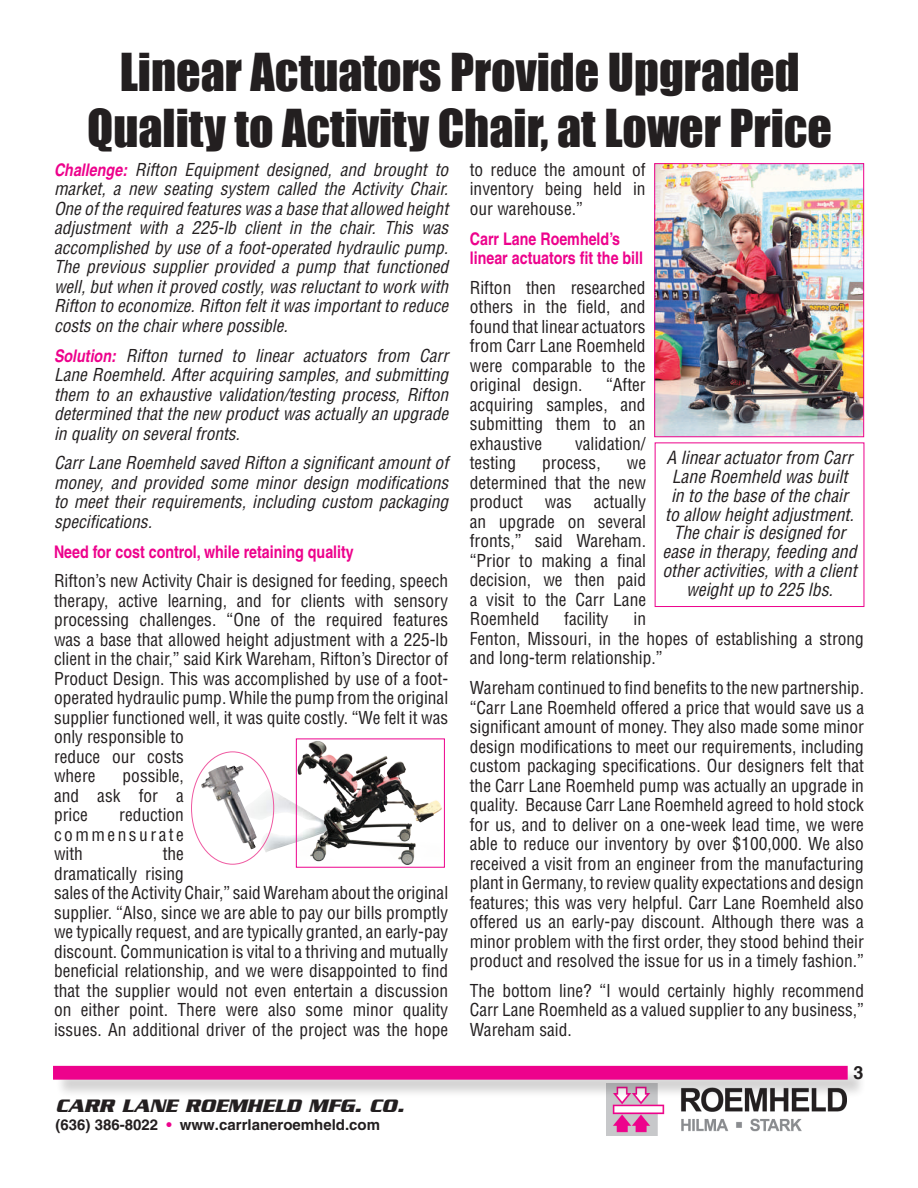
<style>
.page{position:relative;width:918px;height:1188px;background:#fff}
.page>*{position:absolute;margin:0;border:0;box-sizing:border-box;transform-origin:0 0}
.t1{font:48px/55.5px "Impact";color:#231f20;text-align:center}
.t2{font:italic 700 19.5px "Serpentine LT";color:#231f20}
.t3{font:700 18px "Helvetica";color:#231f20}
.t4{font:italic condensed 17.7px/18.9px "Helvetica LT";color:#231f20;text-align:center}
.t5{font:condensed 17.4px/19.5px "Helvetica LT";color:#231f20;text-align:justify}
.t6{font:italic condensed 17.4px/19.5px "Helvetica LT";color:#231f20;text-align:justify}
.t7{font:700 condensed 17.4px/19.5px "Helvetica LT";color:#ed028c}
.t8{font:700 15px "Helvetica LT";color:#231f20}
.s1{font-weight:700;color:#ed028c}
.s2{color:#ed028c}
</style>
<div class="page">
<img style="left:607px;top:1098px;width:239px;height:37px">
<div style="left:55px;top:1068px;width:811px;height:30px;background:#231f20;opacity:.2"></div>
<div style="left:53px;top:1066px;width:795px;height:14px;background:#ed028c"></div>
<img style="left:656px;top:165px;width:206px;height:270px">
<div style="left:654px;top:163px;width:210px;height:274px;border:1px solid #ed028c"></div>
<img style="left:257px;top:788px;width:39px;height:64px">
<img style="left:201px;top:765px;width:56px;height:85px">
<img style="left:298px;top:741px;width:144px;height:124px">
<div style="left:296px;top:739px;width:149px;height:128px;border:1px solid #ed028c"></div>
<h1 class="t1" style="left:87px;top:43px;width:746px">Linear Actuators Provide Upgraded<br>Quality to Activity Chair, at Lower Price</h1>
<p class="t6" style="left:54px;top:160px;width:396px"><span class="s1">Challenge:</span> Rifton Equipment designed, and brought to market, a new seating system called the Activity Chair.<br>One of the required features was a base that allowed height adjustment with a 225-lb client in the chair. This was accomplished by use of a foot-operated hydraulic pump.<br>The previous supplier provided a pump that functioned well, but when it proved costly, was reluctant to work with Rifton to economize. Rifton felt it was important to reduce costs on the chair where possible.</p>
<p class="t6" style="left:54px;top:345px;width:396px"><span class="s1">Solution:</span> Rifton turned to linear actuators from Carr Lane Roemheld. After acquiring samples, and submitting them to an exhaustive validation/testing process, Rifton determined that the new product was actually an upgrade in quality on several fronts.</p>
<p class="t6" style="left:54px;top:453px;width:396px">Carr Lane Roemheld saved Rifton a significant amount of money, and provided some minor design modifications to meet their requirements, including custom packaging specifications.</p>
<p class="t7" style="left:54px;top:542px;width:301px">Need for cost control, while retaining quality</p>
<p class="t5" style="left:54px;top:571px;width:396px;text-align:left">Rifton’s new Activity Chair is designed for feeding, speech therapy, active learning, and for clients with sensory processing challenges. “One of the required features was a base that allowed height adjustment with a 225-lb client in the chair,” said Kirk Wareham, Rifton’s Director of Product Design. This was accomplished by use of a foot&shy;operated hydraulic pump. While the pump from the original supplier functioned well, it was quite costly. “We felt it was only responsible to<br>reduce our costs<br>where</p>
<p class="t5" style="left:54px;top:766px;width:131px;text-indent:69px">possible, and ask for a price</p>
<p class="t5" style="left:54px;top:805px;width:131px;text-indent:65px">reduction commensurate with</p>
<p class="t5" style="left:54px;top:844px;width:396px;text-align:left;text-indent:109px">the<br>dramatically rising<br>sales of the Activity Chair,” said Wareham about the original supplier. “Also, since we are able to pay our bills promptly we typically request, and are typically granted, an early-pay discount. Communication is vital to a thriving and mutually beneficial relationship, and we were disappointed to find that the supplier would not even entertain a discussion on either point. There were also some minor quality issues. An additional driver of the project was the hope</p>
<p class="t2" style="left:56px;top:1095px;width:350px">CARR LANE ROEMHELD MFG. CO.</p>
<p class="t8" style="left:56px;top:1116px;width:326px">(636) 386-8022 <span class="s2">•</span> www.carrlaneroemheld.com</p>
<p class="t5" style="left:470px;top:160px;width:177px">to reduce the amount of inventory being held in our warehouse.”</p>
<p class="t7" style="left:470px;top:229px;width:175px">Carr Lane Roemheld’s linear actuators fit the bill</p>
<p class="t5" style="left:470px;top:278px;width:177px">Rifton then researched others in the field, and found that linear actuators from Carr Lane Roemheld were comparable to the original design.</p>
<p class="t5" style="left:470px;top:375px;width:177px;text-indent:136px">“After acquiring samples, and submitting them to an exhaustive</p>
<p class="t5" style="left:575px;top:434px;width:72px">validation/</p>
<p class="t4" style="left:662px;top:448px;width:196px">A linear actuator from Carr<br>Lane Roemheld was built<br>in to the base of the chair to allow height adjustment.<br>The chair is designed for ease in therapy, feeding and other activities, with a client weight up to 225 lbs.</p>
<p class="t5" style="left:470px;top:453px;width:48px">testing</p>
<p class="t5" style="left:542px;top:453px;width:60px">process,</p>
<p class="t5" style="left:470px;top:453px;width:178px;text-indent:157px">we determined that the new product</p>
<p class="t5" style="left:470px;top:492px;width:178px;text-indent:124px">actually an upgrade on several fronts,” said Wareham. “Prior to making a final decision, we then paid a visit to the Carr Lane Roemheld</p>
<p class="t5" style="left:545px;top:492px;width:29px">was</p>
<p class="t5" style="left:564px;top:609px;width:46px">facility</p>
<p class="t5" style="left:470px;top:609px;width:396px;text-align:left;text-indent:164px">in<br>Fenton, Missouri, in the hopes of establishing a strong and long-term relationship.”</p>
<p class="t5" style="left:470px;top:678px;width:396px">Wareham continued to find benefits to the new partnership. “Carr Lane Roemheld offered a price that would save us a significant amount of money. They also made some minor design modifications to meet our requirements, including custom packaging specifications. Our designers felt that the Carr Lane Roemheld pump was actually an upgrade in quality. Because Carr Lane Roemheld agreed to hold stock for us, and to deliver on a one-week lead time, we were able to reduce our inventory by over $100,000. We also received a visit from an engineer from the manufacturing plant in Germany, to review quality expectations and design features; this was very helpful. Carr Lane Roemheld also offered us an early-pay discount. Although there was a minor problem with the first order, they stood behind their product and resolved the issue for us in a timely fashion.”</p>
<p class="t5" style="left:470px;top:981px;width:396px">The bottom line? “I would certainly highly recommend Carr Lane Roemheld as a valued supplier to any business,” Wareham said.</p>
<p class="t3" style="left:853px;top:1058px;width:12px">3</p>
</div>
